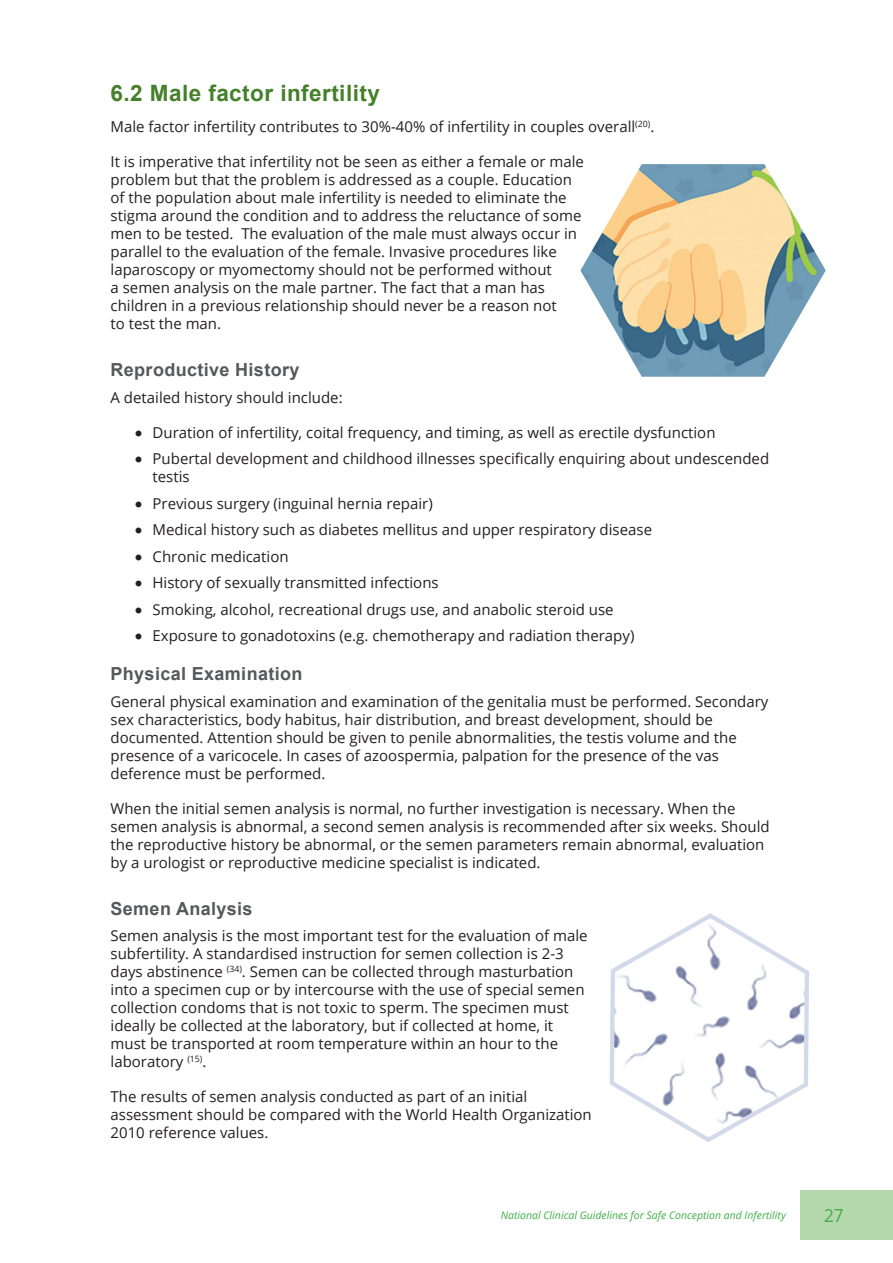
<style>
.page{position:relative;width:893px;height:1263px;background:#fff}
.page>*{position:absolute;margin:0;border:0;box-sizing:border-box;transform-origin:0 0}
.Heading_2{font:700 22.5px "Arial";letter-spacing:.02em;color:#45802a}
.Heading_3{font:700 18px "Arial";letter-spacing:.02em;color:#57585a}
.t1{font:18px "Open Sans";color:#40ae49;scale:.95 1}
.Normal_text{font:15px/18px "Open Sans";color:#231f20}
.t2{font:italic 10.5px "Open Sans";color:#40ae49}
</style>
<div class="page">
<div style="left:800px;top:1190px;width:93px;height:50px;background:#b5d7ac"></div>
<svg style="left:609px;top:913px;width:200px;height:229px"></svg>
<img style="left:580px;top:164px;width:246px;height:213px">
<p class="Heading_2" style="left:111px;top:78px;width:271px">6.2 Male factor infertility</p>
<p class="Normal_text" style="left:111px;top:117px;width:545px">Male factor infertility contributes to 30%-40% of infertility in couples overall<sup>(20)</sup>.</p>
<p class="Normal_text" style="left:111px;top:152px;width:475px">It is imperative that infertility not be seen as either a female or male problem but that the problem is addressed as a couple. Education of the population about male infertility is needed to eliminate the stigma around the condition and to address the reluctance of some men to be tested. The evaluation of the male must always occur in parallel to the evaluation of the female. Invasive procedures like laparoscopy or myomectomy should not be performed without<br>a semen analysis on the male partner. The fact that a man has children in a previous relationship should never be a reason not<br>to test the man.</p>
<p class="Heading_3" style="left:111px;top:357px;width:190px">Reproductive History</p>
<p class="Normal_text" style="left:111px;top:388px;width:234px">A detailed history should include:</p>
<p class="Normal_text" style="left:153px;top:423px;width:564px">Duration of infertility, coital frequency, and timing, as well as erectile dysfunction</p>
<p class="Normal_text" style="left:153px;top:449px;width:618px">Pubertal development and childhood illnesses specifically enquiring about undescended testis</p>
<p class="Normal_text" style="left:153px;top:494px;width:282px">Previous surgery (inguinal hernia repair)</p>
<p class="Normal_text" style="left:153px;top:520px;width:501px">Medical history such as diabetes mellitus and upper respiratory disease</p>
<p class="Normal_text" style="left:153px;top:547px;width:138px">Chronic medication</p>
<p class="Normal_text" style="left:153px;top:574px;width:288px">History of sexually transmitted infections</p>
<p class="Normal_text" style="left:153px;top:600px;width:463px">Smoking, alcohol, recreational drugs use, and anabolic steroid use</p>
<p class="Normal_text" style="left:153px;top:627px;width:483px">Exposure to gonadotoxins (e.g. chemotherapy and radiation therapy)</p>
<p class="Heading_3" style="left:111px;top:661px;width:193px">Physical Examination</p>
<p class="Normal_text" style="left:111px;top:692px;width:659px">General physical examination and examination of the genitalia must be performed. Secondary sex characteristics, body habitus, hair distribution, and breast development, should be documented. Attention should be given to penile abnormalities, the testis volume and the presence of a varicocele. In cases of azoospermia, palpation for the presence of the vas deference must be performed.</p>
<p class="Normal_text" style="left:111px;top:799px;width:661px">When the initial semen analysis is normal, no further investigation is necessary. When the semen analysis is abnormal, a second semen analysis is recommended after six weeks. Should the reproductive history be abnormal, or the semen parameters remain abnormal, evaluation by a urologist or reproductive medicine specialist is indicated.</p>
<p class="Heading_3" style="left:111px;top:896px;width:144px">Semen Analysis</p>
<p class="Normal_text" style="left:111px;top:926px;width:479px">Semen analysis is the most important test for the evaluation of male subfertility. A standardised instruction for semen collection is 2-3 days abstinence <sup>(34)</sup>. Semen can be collected through masturbation into a specimen cup or by intercourse with the use of special semen collection condoms that is not toxic to sperm. The specimen must ideally be collected at the laboratory, but if collected at home, it must be transported at room temperature within an hour to the laboratory <sup>(15)</sup>.</p>
<p class="Normal_text" style="left:111px;top:1087px;width:483px">The results of semen analysis conducted as part of an initial assessment should be compared with the World Health Organization<br>2010 reference values.</p>
<p class="t2" style="left:501px;top:1208px;width:287px">National Clinical Guidelines for Safe Conception and Infertility</p>
<p class="t1" style="left:824px;top:1203px;width:22px">27</p>
</div>
